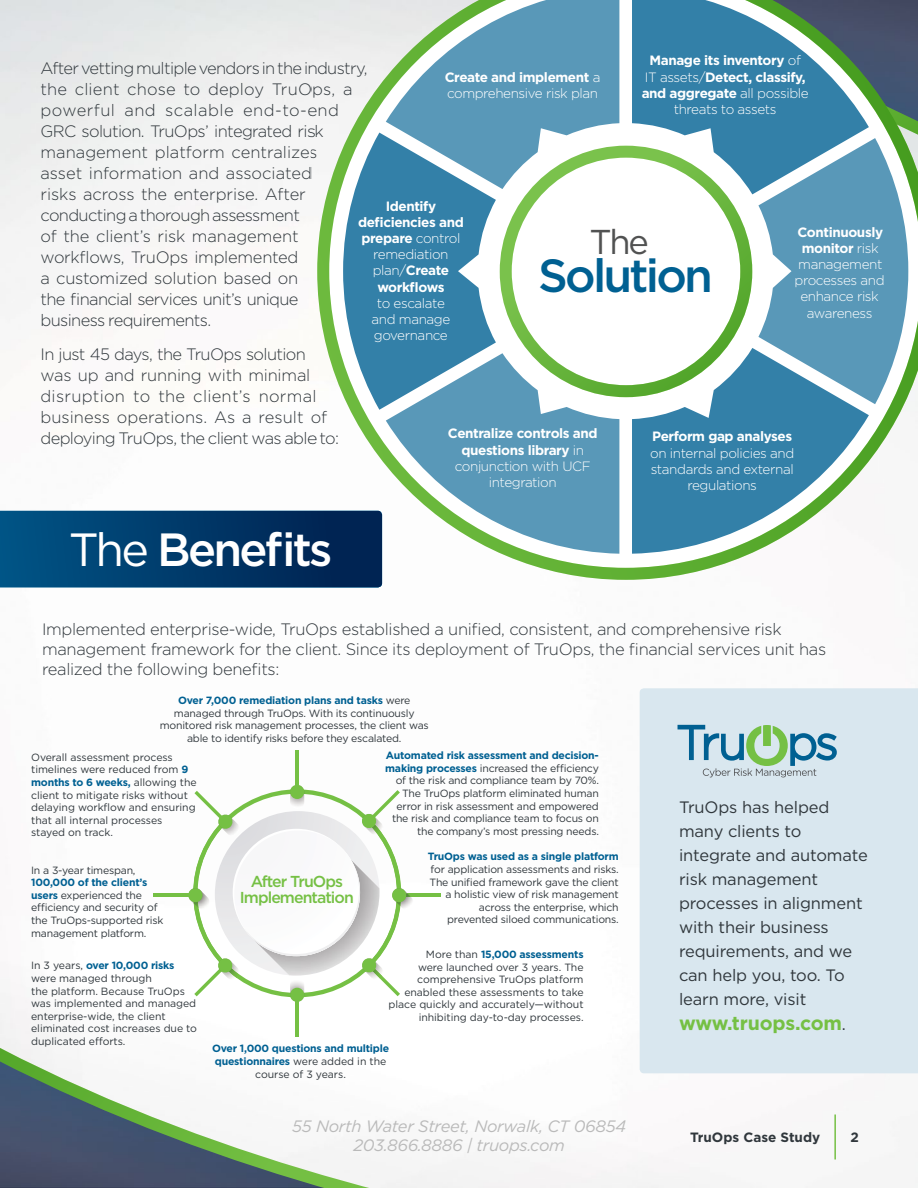
<style>
.page{position:relative;width:918px;height:1188px;background:#fff}
.page>*{position:absolute;margin:0;border:0;box-sizing:border-box;transform-origin:0 0}
.t1{font:500 46.5px "Gotham";letter-spacing:-.06em;color:#fff}
.t2{font:500 46.5px "Gotham";letter-spacing:-.06em;color:#006092}
.t3{font:34.5px "Gotham";color:#515252}
.t4{font:700 19.5px "Gotham";letter-spacing:-.01em;color:#75c044}
.t5{font:300 16.5px/21px "Gotham";letter-spacing:-.02em;color:#30373c}
.t6{font:16.5px/24px "Gotham";letter-spacing:-.01em;color:#30373c}
.t7{font:italic 16.5px/19.5px "Gotham";letter-spacing:-.02em;color:#bababa;text-align:center}
.t8{font:500 15.9px/15.9px "Gotham";letter-spacing:-.06em;color:#75c044;text-align:center}
.t9{font:700 13.5px/16.2px "Gotham";letter-spacing:-.03em;color:#fff;text-align:center}
.t10{font:300 13.5px/16.2px "Gotham";letter-spacing:-.03em;color:#fff;text-align:center}
.t11{font:700 13.5px "Gotham";color:#30373c}
.t12{font:10.5px/12.6px "Gotham";letter-spacing:-.02em;color:#30373c;text-align:right}
.t13{font:700 10.5px/12.6px "Gotham";letter-spacing:-.02em;color:#006092;text-align:center}
.s1{font-weight:300}
.s2{font-weight:700}
.s3{font-weight:400}
.s4{font-weight:700;color:#006092}
.s5{font-weight:400;color:#30373c}
.s6{font-weight:400;font-size:16.5px;color:#30373c}
</style>
<div class="page">
<img style="left:0;top:0;width:918px;height:1188px">
<hr style="left:834px;top:1114px;width:2px;height:46px;background:#75c044">
<svg style="left:0;top:1013px;width:610px;height:175px"></svg>
<svg style="left:0;top:1023px;width:599px;height:165px"></svg>
<hr style="left:399px;top:894px;width:42px;height:3px;background:#75c044">
<img style="left:290px;top:785px;width:14px;height:4px">
<hr style="left:295px;top:750px;width:4px;height:42px;background:#75c044">
<div style="left:290px;top:785px;width:14px;height:14px;background:#75c044;border-radius:50%"></div>
<img style="left:290px;top:998px;width:14px;height:4px">
<hr style="left:295px;top:995px;width:4px;height:42px;background:#75c044">
<div style="left:290px;top:988px;width:14px;height:14px;background:#75c044;border-radius:50%"></div>
<img style="left:188px;top:888px;width:5px;height:21px">
<hr style="left:153px;top:894px;width:42px;height:3px;background:#75c044">
<div style="left:188px;top:888px;width:14px;height:14px;background:#75c044;border-radius:50%"></div>
<svg style="left:193px;top:789px;width:220px;height:208px"></svg>
<div style="left:640px;top:688px;width:278px;height:385px;background:#d9e7ef"></div>
<svg style="left:678px;top:725px;width:159px;height:52px;background:#a4c7c8"></svg>
<svg style="left:317px;top:0;width:601px;height:580px"></svg>
<div style="left:500px;top:146px;width:252px;height:251px;border:12px solid #75c044;border-radius:50%"></div>
<svg style="left:0;top:511px;width:382px;height:76px;background:#003969"></svg>
<p class="t9" style="left:642px;top:52px;width:169px">Manage its inventory <span class="s1">of<br>IT assets/</span>Detect, classify, and aggregate <span class="s1">all possible threats to assets</span></p>
<p class="t5" style="left:40px;top:57px;width:329px">After vetting multiple vendors in the industry, the client chose to deploy TruOps, a powerful and scalable end-to-end GRC solution. TruOps’ integrated risk management platform centralizes<br>asset information and associated<br>risks across the enterprise. After conducting a thorough assessment<br>of the client’s risk management workflows, TruOps implemented<br>a customized solution based on<br>the financial services unit’s unique<br>business requirements.</p>
<h3 class="t5" style="left:40px;top:344px;width:300px">In just 45 days, the TruOps solution was up and running with minimal disruption to the client’s normal business operations. As a result of deploying TruOps, the client was able to:</h3>
<p class="t10" style="left:445px;top:69px;width:157px;text-align:left"><span class="s2">Create and implement</span> a comprehensive risk plan</p>
<p class="t9" style="left:358px;top:198px;width:107px">Identify deficiencies and prepare <span class="s1">control remediation plan/</span>Create workflows</p>
<p class="t10" style="left:372px;top:295px;width:80px">to escalate and manage governance</p>
<p class="t10" style="left:795px;top:223px;width:92px"><span class="s2">Continuously monitor</span> risk management processes and enhance risk awareness</p>
<h2 class="t3" style="left:590px;top:220px;width:61px">The</h2>
<h1 class="t2" style="left:538px;top:245px;width:176px">Solution</h1>
<p class="t9" style="left:448px;top:425px;width:151px">Centralize controls and questions library <span class="s1">in conjunction with UCF integration</span></p>
<p class="t9" style="left:652px;top:428px;width:142px">Perform gap analyses</p>
<p class="t10" style="left:650px;top:444px;width:146px">on internal policies and standards and external regulations</p>
<h1 class="t1" style="left:69px;top:519px;width:265px"><span class="s3">The</span> Benefits</h1>
<h3 class="t5" style="left:42px;top:619px;width:786px;line-height:19.8px">Implemented enterprise-wide, TruOps established a unified, consistent, and comprehensive risk management framework for the client. Since its deployment of TruOps, the financial services unit has realized the following benefits:</h3>
<p class="t12" style="left:160px;top:694px;width:271px;text-align:center"><span class="s4">Over 7,000 remediation plans and tasks</span> were managed through TruOps. With its continuously monitored risk management processes, the client was able to identify risks before they escalated.</p>
<p class="t12" style="left:31px;top:751px;width:167px;text-align:left">Overall assessment process timelines were reduced from <span class="s4">9 months to 6 weeks,</span> allowing the client to mitigate risks without delaying workflow and ensuring that all internal processes stayed on track.</p>
<p class="t12" style="left:31px;top:863px;width:106px">In a 3-year timespan,</p>
<p class="t12" style="left:31px;top:876px;width:134px;text-align:left"><span class="s4">100,000 of the client’s users</span> experienced the efficiency and security of the TruOps-supported risk management platform.</p>
<h3 class="t8" style="left:240px;top:873px;width:115px">After TruOps<br>Implementation</h3>
<p class="t12" style="left:385px;top:749px;width:215px"><span class="s4">Automated risk assessment and decision&shy;making processes</span> increased the efficiency of the risk and compliance team by 70%.<br>The TruOps platform eliminated human error in risk assessment and empowered the risk and compliance team to focus on the company’s most pressing needs.</p>
<p class="t13" style="left:428px;top:850px;width:192px">TruOps was used as a single platform</p>
<p class="t12" style="left:430px;top:863px;width:191px">for application assessments and risks.<br>The unified framework gave the client a holistic view of risk management across the enterprise, which prevented siloed communications.</p>
<p class="t12" style="left:31px;top:959px;width:167px;text-align:left">In 3 years, <span class="s4">over 10,000 risks </span>were managed through<br>the platform. Because TruOps was implemented and managed enterprise-wide, the client eliminated cost increases due to duplicated efforts.</p>
<p class="t12" style="left:389px;top:948px;width:196px">More than <span class="s4">15,000 assessments<br></span>were launched over 3 years. The comprehensive TruOps platform enabled these assessments to take place quickly and accurately—without inhibiting day-to-day processes.</p>
<p class="t13" style="left:212px;top:1042px;width:179px">Over 1,000 questions and multiple questionnaires <span class="s5">were added in the course of 3 years.</span></p>
<h3 class="t7" style="left:292px;top:1116px;width:335px">55 North Water Street, Norwalk, CT 06854<br>203.866.8886 | truops.com</h3>
<h3 class="t6" style="left:679px;top:794px;width:190px">TruOps has helped many clients to integrate and automate risk management processes in alignment with their business requirements, and we can help you, too. To learn more, visit</h3>
<h3 class="t4" style="left:679px;top:1010px;width:168px">www.truops.com<span class="s6">.</span></h3>
<p class="t11" style="left:690px;top:1129px;width:132px">TruOps Case Study</p>
<p class="t11" style="left:850px;top:1129px;width:10px">2</p>
</div>
